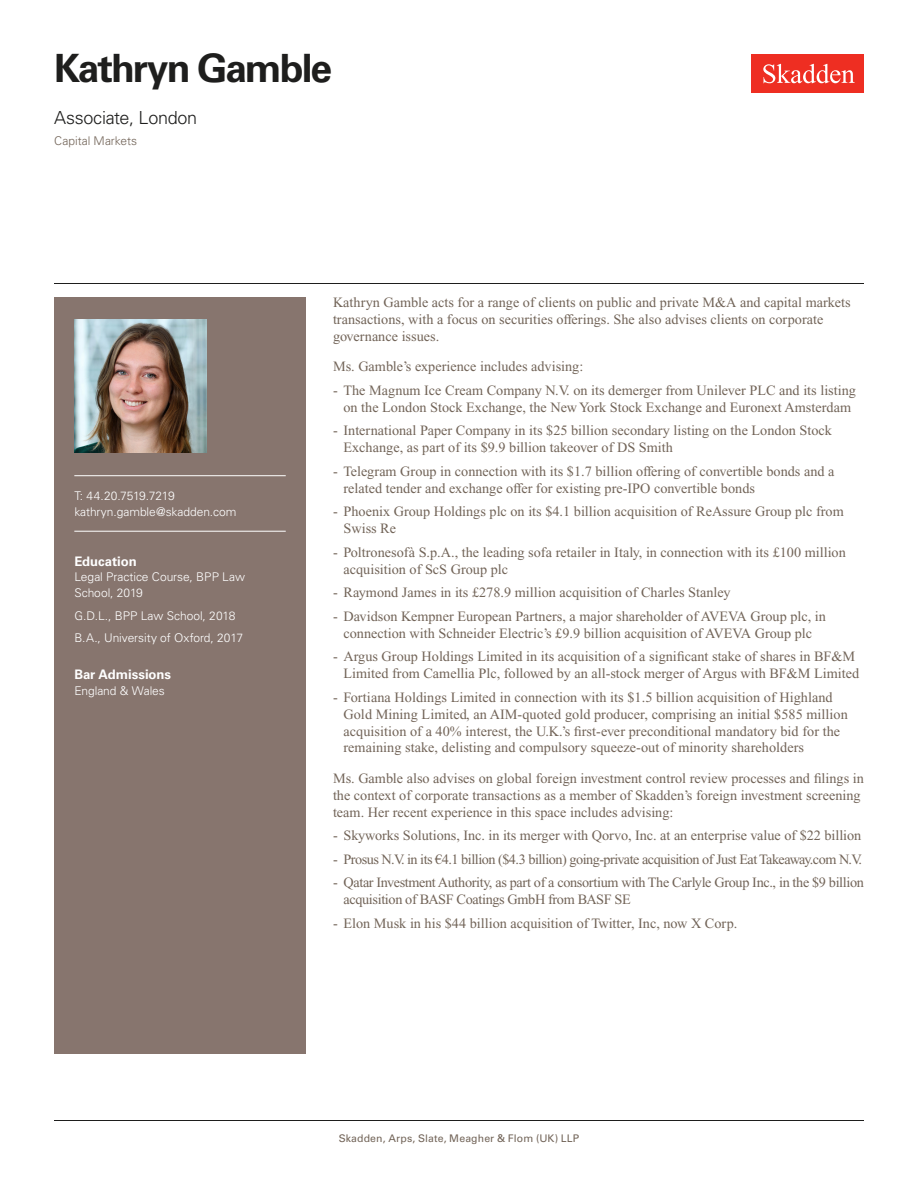
<style>
.page{position:relative;width:918px;height:1188px;background:#fff}
.page>*{position:absolute;margin:0;border:0;box-sizing:border-box;transform-origin:0 0}
.Name{font:700 39px "Univers LT Std";letter-spacing:-.05em;color:#1e1e1d}
.Name-2{font:300 18px "Univers LT Std";letter-spacing:-.015em;color:#1e1e1d}
.Main_Body_Bulleted{font:14.25px/16.8px "Times New Roman PS Std";color:#726458}
.Main_Body{font:14.25px/16.8px "Times New Roman PS Std";color:#726458}
.Main_Body_Bulleted-2{font:14.25px/16.8px "Times New Roman PS Std";letter-spacing:-.025em;color:#726458}
.Main_Body_Bulleted-3{font:14.25px "Times New Roman PS Std";letter-spacing:-.035em;color:#726458}
.Bar_Admission_Education{font:700 13.2px "Univers LT Std";letter-spacing:-.005em;color:#fff}
.Sidebar_text{font:300 12px/15.8px "Univers LT Std";letter-spacing:-.005em;color:#fff}
.Email{font:300 12px "Univers LT Std";letter-spacing:-.005em;color:#fff}
.Phone_Number{font:300 12px "Univers LT Std";letter-spacing:-.015em;color:#fff}
.Practice{font:300 12px "Univers LT Std";color:#726458}
.Folio{font:10.5px "Univers LT Std";letter-spacing:.01em;color:#726458}
</style>
<div class="page">
<div style="left:752px;top:54px;width:112px;height:39px;background:#ee2e22"></div>
<svg style="left:763px;top:64px;width:92px;height:19px"></svg>
<div style="left:54px;top:297px;width:252px;height:756px;background:#87756e"></div>
<hr style="left:74px;top:475px;width:212px;height:1px;background:#fff">
<hr style="left:74px;top:531px;width:212px;height:1px;background:#fff">
<img style="left:74px;top:320px;width:132px;height:132px">
<hr style="left:54px;top:1120px;width:810px;height:1px;background:#1e1e1d">
<hr style="left:54px;top:283px;width:810px;height:1px;background:#1e1e1d">
<h1 class="Name" style="left:54px;top:46px;width:280px">Kathryn Gamble</h1>
<h1 class="Name-2" style="left:54px;top:107px;width:145px">Associate, London</h1>
<h3 class="Practice" style="left:54px;top:134px;width:85px">Capital Markets</h3>
<p class="Phone_Number" style="left:74px;top:489px;width:102px">T: 44.20.7519.7219</p>
<p class="Email" style="left:74px;top:504px;width:164px">kathryn.gamble@skadden.com</p>
<p class="Bar_Admission_Education" style="left:74px;top:553px;width:64px">Education</p>
<p class="Sidebar_text" style="left:74px;top:569px;width:172px">Legal Practice Course, BPP Law<br>School, 2019</p>
<p class="Sidebar_text" style="left:74px;top:608px;width:163px">G.D.L., BPP Law School, 2018</p>
<p class="Sidebar_text" style="left:74px;top:630px;width:170px">B.A., University of Oxford, 2017</p>
<p class="Bar_Admission_Education" style="left:74px;top:667px;width:98px">Bar Admissions</p>
<p class="Sidebar_text" style="left:74px;top:683px;width:92px">England &amp; Wales</p>
<p class="Main_Body" style="left:333px;top:294px;width:519px">Kathryn Gamble acts for a range of clients on public and private M&amp;A and capital markets transactions, with a focus on securities offerings. She also advises clients on corporate governance issues.</p>
<p class="Main_Body" style="left:333px;top:358px;width:252px">Ms. Gamble’s experience includes advising:</p>
<p class="Main_Body_Bulleted" style="left:333px;top:382px;width:525px;text-align:center">- The Magnum Ice Cream Company N.V. on its demerger from Unilever PLC and its listing on the London Stock Exchange, the New York Stock Exchange and Euronext Amsterdam</p>
<p class="Main_Body_Bulleted" style="left:344px;top:422px;width:490px;text-indent:-10px">- International Paper Company in its $25 billion secondary listing on the London Stock<br>Exchange, as part of its $9.9 billion takeover of DS Smith</p>
<p class="Main_Body_Bulleted" style="left:344px;top:463px;width:493px;text-indent:-10px">- Telegram Group in connection with its $1.7 billion offering of convertible bonds and a related tender and exchange offer for existing pre-IPO convertible bonds</p>
<p class="Main_Body_Bulleted" style="left:344px;top:503px;width:502px;text-indent:-10px">- Phoenix Group Holdings plc on its $4.1 billion acquisition of ReAssure Group plc from<br>Swiss Re</p>
<p class="Main_Body_Bulleted" style="left:344px;top:544px;width:504px;text-indent:-10px">- Poltronesofà S.p.A., the leading sofa retailer in Italy, in connection with its £100 million acquisition of ScS Group plc</p>
<p class="Main_Body_Bulleted" style="left:333px;top:584px;width:399px">- Raymond James in its £278.9 million acquisition of Charles Stanley</p>
<p class="Main_Body_Bulleted" style="left:333px;top:608px;width:495px;text-align:center">- Davidson Kempner European Partners, a major shareholder of AVEVA Group plc, in connection with Schneider Electric’s £9.9 billion acquisition of AVEVA Group plc</p>
<p class="Main_Body_Bulleted" style="left:333px;top:648px;width:528px;text-align:right">- Argus Group Holdings Limited in its acquisition of a significant stake of shares in BF&amp;M<br>Limited from Camellia Plc, followed by an all-stock merger of Argus with BF&amp;M Limited</p>
<p class="Main_Body_Bulleted" style="left:344px;top:689px;width:506px;text-indent:-10px">- Fortiana Holdings Limited in connection with its $1.5 billion acquisition of Highland Gold Mining Limited, an AIM-quoted gold producer, comprising an initial $585 million acquisition of a 40% interest, the U.K.’s first-ever preconditional mandatory bid for the remaining stake, delisting and compulsory squeeze-out of minority shareholders</p>
<p class="Main_Body" style="left:333px;top:770px;width:532px">Ms. Gamble also advises on global foreign investment control review processes and filings in the context of corporate transactions as a member of Skadden’s foreign investment screening team. Her recent experience in this space includes advising:</p>
<p class="Main_Body_Bulleted" style="left:333px;top:827px;width:530px">- Skyworks Solutions, Inc. in its merger with Qorvo, Inc. at an enterprise value of $22 billion</p>
<p class="Main_Body_Bulleted-3" style="left:333px;top:851px;width:531px">- Prosus N.V. in its €4.1 billion ($4.3 billion) going-private acquisition of Just Eat Takeaway.com N.V.</p>
<p class="Main_Body_Bulleted-2" style="left:344px;top:874px;width:522px;text-indent:-10px">- Qatar Investment Authority, as part of a consortium with The Carlyle Group Inc., in the $9 billion acquisition of BASF Coatings GmbH from BASF SE</p>
<p class="Main_Body_Bulleted" style="left:333px;top:915px;width:406px">- Elon Musk in his $44 billion acquisition of Twitter, Inc, now X Corp.</p>
<p class="Folio" style="left:339px;top:1132px;width:242px">Skadden, Arps, Slate, Meagher &amp; Flom (UK) LLP</p>
</div>
